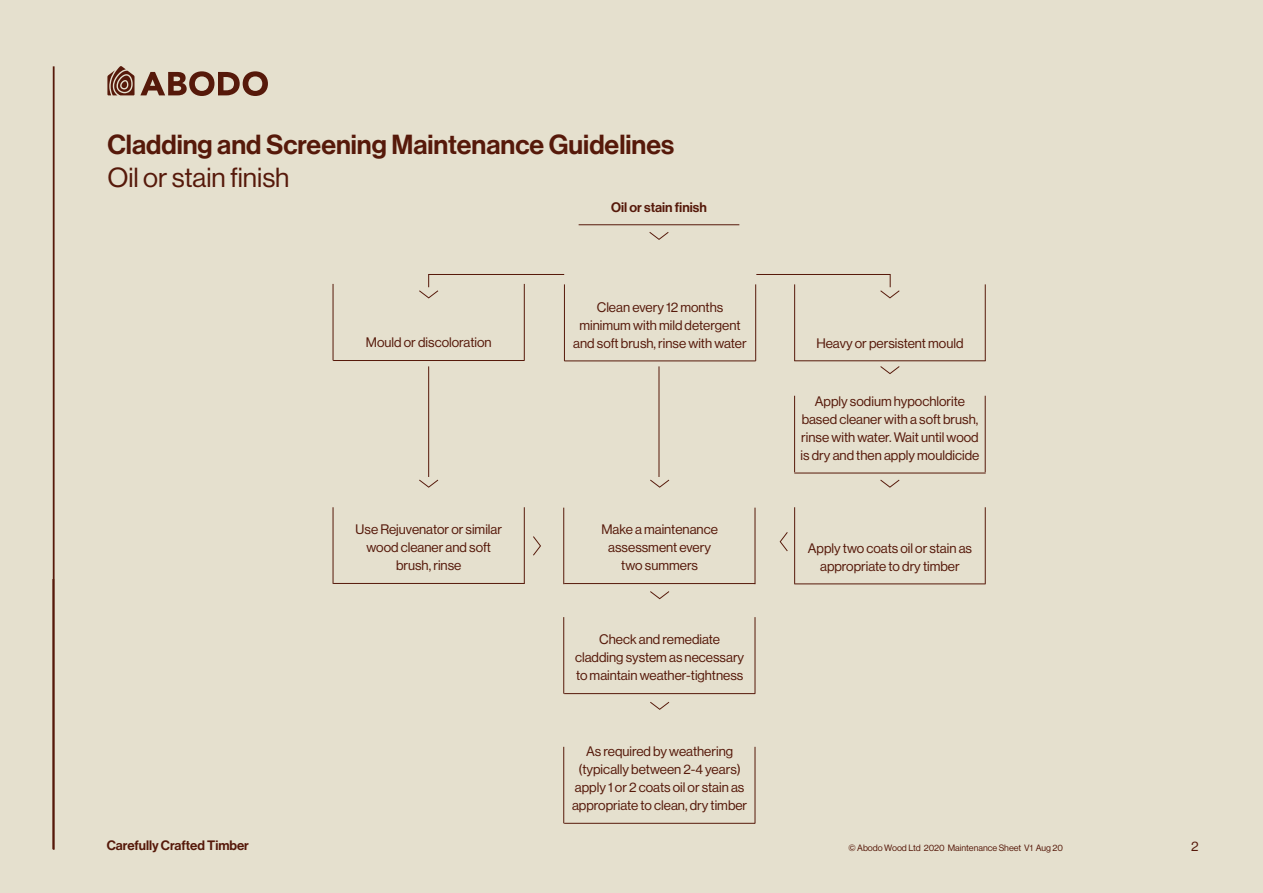
<style>
.page{position:relative;width:1263px;height:893px;background:#e5e0ce}
.page>*{position:absolute;margin:0;border:0;box-sizing:border-box;transform-origin:0 0}
.t1{font:27px "N Haas Grotesk DS Pro 65 Md";color:#56190a}
.t2{font:27px "N Haas Grotesk DS Pro 55 Rg";color:#56190a}
.t3{font:13.5px/18px "N Haas Grotesk DS Pro 55 Rg";color:#56190a;text-align:center}
.t4{font:13.5px "N Haas Grotesk DS Pro 65 Md";color:#56190a}
.t5{font:13.35px "N Haas Grotesk DS Pro 65 Md";color:#56190a}
.t6{font:9px "N Haas Grotesk DS Pro 55 Rg";color:#56190a}
</style>
<div class="page">
<hr style="left:53px;top:66px;width:2px;height:784px;background:#56190a">
<svg style="left:107px;top:66px;width:161px;height:30px;background:#a68979"></svg>
<hr style="left:52px;top:579px;width:2px;height:270px;background:#56190a">
<hr style="left:564px;top:361px;width:192px;height:1px;background:#56190a">
<hr style="left:579px;top:224px;width:160px;height:1px;background:#56190a">
<svg style="left:649px;top:232px;width:20px;height:8px"></svg>
<hr style="left:794px;top:360px;width:192px;height:1px;background:#56190a">
<svg style="left:880px;top:366px;width:19px;height:8px"></svg>
<hr style="left:794px;top:396px;width:1px;height:76px;background:#56190a">
<hr style="left:794px;top:473px;width:192px;height:1px;background:#56190a">
<svg style="left:880px;top:480px;width:19px;height:8px"></svg>
<hr style="left:985px;top:396px;width:1px;height:76px;background:#56190a">
<hr style="left:794px;top:284px;width:1px;height:77px;background:#56190a">
<hr style="left:985px;top:284px;width:1px;height:77px;background:#56190a">
<hr style="left:564px;top:284px;width:1px;height:77px;background:#56190a">
<hr style="left:755px;top:284px;width:1px;height:77px;background:#56190a">
<hr style="left:659px;top:366px;width:1px;height:111px;background:#56190a">
<svg style="left:419px;top:480px;width:19px;height:8px"></svg>
<hr style="left:563px;top:617px;width:1px;height:77px;background:#56190a">
<hr style="left:755px;top:617px;width:1px;height:77px;background:#56190a">
<svg style="left:650px;top:702px;width:19px;height:8px"></svg>
<hr style="left:564px;top:693px;width:191px;height:1px;background:#56190a">
<hr style="left:563px;top:747px;width:1px;height:76px;background:#56190a">
<hr style="left:755px;top:747px;width:1px;height:76px;background:#56190a">
<hr style="left:564px;top:823px;width:191px;height:1px;background:#56190a">
<svg style="left:650px;top:480px;width:19px;height:8px"></svg>
<hr style="left:794px;top:583px;width:192px;height:1px;background:#56190a">
<svg style="left:650px;top:591px;width:19px;height:8px"></svg>
<svg style="left:533px;top:536px;width:8px;height:19px"></svg>
<svg style="left:780px;top:532px;width:8px;height:19px"></svg>
<hr style="left:794px;top:507px;width:1px;height:77px;background:#56190a">
<hr style="left:985px;top:507px;width:1px;height:77px;background:#56190a">
<hr style="left:563px;top:508px;width:1px;height:76px;background:#56190a">
<hr style="left:755px;top:508px;width:1px;height:76px;background:#56190a">
<hr style="left:564px;top:583px;width:191px;height:1px;background:#56190a">
<hr style="left:333px;top:583px;width:191px;height:1px;background:#56190a">
<hr style="left:333px;top:507px;width:1px;height:77px;background:#56190a">
<hr style="left:524px;top:507px;width:1px;height:77px;background:#56190a">
<hr style="left:333px;top:360px;width:191px;height:1px;background:#56190a">
<hr style="left:333px;top:284px;width:1px;height:76px;background:#56190a">
<hr style="left:524px;top:284px;width:1px;height:76px;background:#56190a">
<hr style="left:428px;top:366px;width:1px;height:111px;background:#56190a">
<svg style="left:419px;top:274px;width:146px;height:24px;background:#dcd4c2"></svg>
<svg style="left:756px;top:274px;width:143px;height:24px;background:#ddd5c3"></svg>
<div style="left:565px;top:271px;width:191px;height:9px;background:#e5e0ce"></div>
<h1 class="t1" style="left:107px;top:129px;width:568px">Cladding and Screening Maintenance Guidelines</h1>
<h1 class="t2" style="left:107px;top:162px;width:184px">Oil or stain finish</h1>
<p class="t3" style="left:366px;top:334px;width:127px">Mould or discoloration</p>
<p class="t3" style="left:355px;top:521px;width:148px">Use Rejuvenator or similar wood cleaner and soft brush, rinse</p>
<p class="t4" style="left:611px;top:199px;width:97px">Oil or stain finish</p>
<p class="t3" style="left:573px;top:298px;width:175px">Clean every 12 months minimum with mild detergent and soft brush, rinse with water</p>
<p class="t3" style="left:601px;top:521px;width:118px">Make a maintenance assessment every two summers</p>
<p class="t3" style="left:575px;top:631px;width:171px">Check and remediate cladding system as necessary to maintain weather-tightness</p>
<p class="t3" style="left:572px;top:742px;width:177px">As required by weathering (typically between 2-4 years) apply 1 or 2 coats oil or stain as appropriate to clean, dry timber</p>
<p class="t3" style="left:816px;top:334px;width:149px">Heavy or persistent mould</p>
<p class="t3" style="left:801px;top:392px;width:180px">Apply sodium hypochlorite based cleaner with a soft brush, rinse with water. Wait until wood is dry and then apply mouldicide</p>
<p class="t3" style="left:808px;top:539px;width:166px">Apply two coats oil or stain as appropriate to dry timber</p>
<p class="t5" style="left:107px;top:838px;width:144px">Carefully Crafted Timber</p>
<p class="t6" style="left:848px;top:842px;width:216px">© Abodo Wood Ltd 2020 Maintenance Sheet V1 Aug 20</p>
<p class="t3" style="left:1191px;top:837px;width:9px">2</p>
</div>
